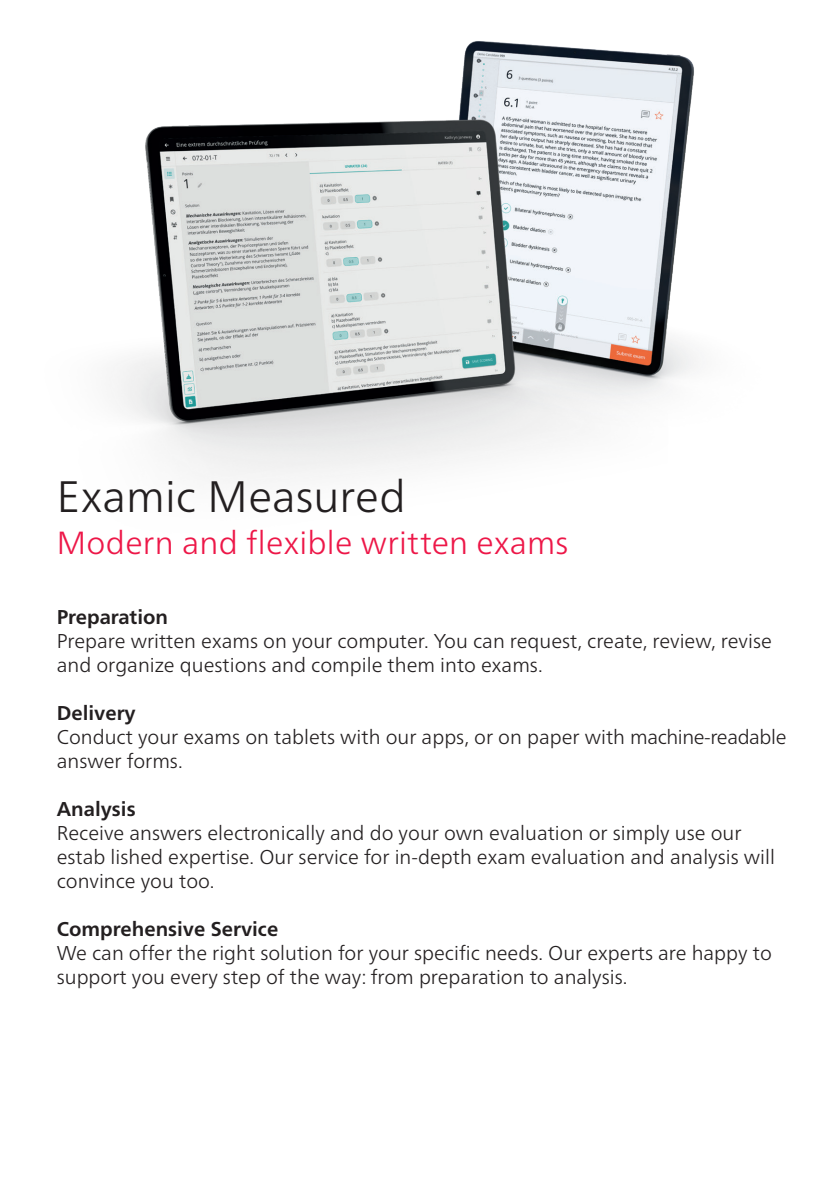
<style>
.page{position:relative;width:840px;height:1191px;background:#fff}
.page>*{position:absolute;margin:0;border:0;box-sizing:border-box;transform-origin:0 0}
.t1{font:300 44px "Frutiger Neue LT Pro";color:#231f20}
.t2{font:300 32px "Frutiger Neue LT Pro";letter-spacing:.01em;color:#ed1748}
.t3{font:300 20px/24px "Frutiger Neue LT Pro";color:#231f20}
.t4{font:700 20px "Frutiger Neue LT Pro";color:#231f20}
</style>
<div class="page">
<img style="left:116px;top:41px;width:581px;height:436px">
<h1 class="t1" style="left:57px;top:470px;width:350px">Examic Measured</h1>
<h2 class="t2" style="left:57px;top:523px;width:513px">Modern and flexible written exams</h2>
<p class="t4" style="left:57px;top:605px;width:113px">Preparation</p>
<p class="t3" style="left:57px;top:629px;width:716px">Prepare written exams on your computer. You can request, create, review, revise and organize questions and compile them into exams.</p>
<p class="t4" style="left:57px;top:701px;width:80px">Delivery</p>
<p class="t3" style="left:57px;top:725px;width:730px">Conduct your exams on tablets with our apps, or on paper with machine-readable answer forms.</p>
<p class="t4" style="left:57px;top:797px;width:80px">Analysis</p>
<p class="t3" style="left:57px;top:821px;width:719px">Receive answers electronically and do your own evaluation or simply use our estab lished expertise. Our service for in-depth exam evaluation and analysis will convince you too.</p>
<p class="t4" style="left:57px;top:917px;width:223px">Comprehensive Service</p>
<p class="t3" style="left:57px;top:941px;width:716px">We can offer the right solution for your specific needs. Our experts are happy to support you every step of the way: from preparation to analysis.</p>
</div>
